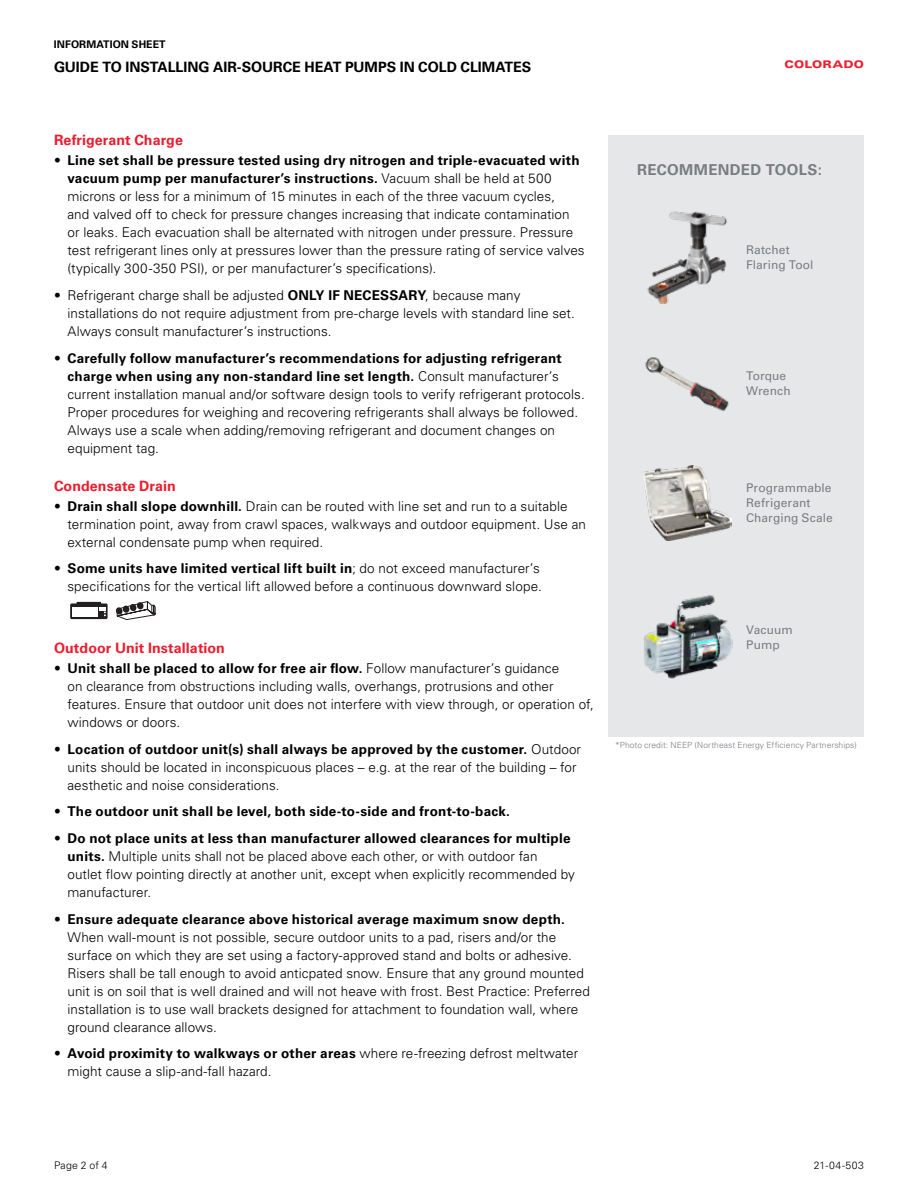
<style>
.page{position:relative;width:918px;height:1188px;background:#fff}
.page>*{position:absolute;margin:0;border:0;box-sizing:border-box;transform-origin:0 0}
.t1{font:700 15px "Univers LT Std";letter-spacing:.02em;color:#797d82}
.t2{font:700 14.25px "Univers LT Std";letter-spacing:.005em;color:#ed1c2e}
.t3{font:700 14.25px "Univers LT Std";letter-spacing:-.005em;color:#000}
.t4{font:300 13.5px/18px "Univers LT Std";letter-spacing:.005em;color:#000}
.t5{font:700 13.5px "Univers LT Std";letter-spacing:.015em;color:#000}
.t6{font:12px/15px "Univers LT Std";letter-spacing:.005em;color:#797d82}
.t7{font:300 10.5px "Univers LT Std";letter-spacing:.02em;color:#000}
.t8{font:700 10.5px "Univers LT Std";letter-spacing:.005em;color:#000}
.t9{font:900 expanded 10.5px "Univers LT Std";letter-spacing:.02em;color:#ed1c2e}
.t10{font:300 8.55px "Univers LT Std";letter-spacing:.01em;color:#797d82}
.s1{font-weight:700}
.s2{font-weight:300}
</style>
<div class="page">
<div style="left:609px;top:135px;width:255px;height:602px;background:#e6e7e8"></div>
<svg style="left:70px;top:602px;width:38px;height:17px"></svg>
<svg style="left:116px;top:601px;width:40px;height:19px"></svg>
<img style="left:647px;top:211px;width:80px;height:93px">
<img style="left:644px;top:595px;width:88px;height:84px">
<img style="left:645px;top:357px;width:84px;height:55px">
<img style="left:643px;top:466px;width:88px;height:75px">
<p class="t8" style="left:54px;top:38px;width:113px">INFORMATION SHEET</p>
<p class="t3" style="left:54px;top:59px;width:479px">GUIDE TO INSTALLING AIR-SOURCE HEAT PUMPS IN COLD CLIMATES</p>
<p class="t9" style="left:784px;top:58px;width:81px">COLORADO</p>
<p class="t2" style="left:54px;top:132px;width:130px">Refrigerant Charge</p>
<p class="t4" style="left:68px;top:152px;width:519px;text-indent:-14px">• <span class="s1">Line set shall be pressure tested using dry nitrogen and triple-evacuated with vacuum pump per manufacturer’s instructions.</span> Vacuum shall be held at 500 microns or less for a minimum of 15 minutes in each of the three vacuum cycles,<br>and valved off to check for pressure changes increasing that indicate contamination or leaks. Each evacuation shall be alternated with nitrogen under pressure. Pressure test refrigerant lines only at pressures lower than the pressure rating of service valves (typically 300-350 PSI), or per manufacturer’s specifications).</p>
<p class="t4" style="left:68px;top:286px;width:509px;text-indent:-14px">• Refrigerant charge shall be adjusted <span class="s1">ONLY IF NECESSARY</span>, because many installations do not require adjustment from pre-charge levels with standard line set.<br>Always consult manufacturer’s instructions.</p>
<p class="t4" style="left:68px;top:349px;width:519px;text-indent:-14px">• <span class="s1">Carefully follow manufacturer’s recommendations for adjusting refrigerant charge when using any non-standard line set length.</span> Consult manufacturer’s current installation manual and/or software design tools to verify refrigerant protocols.<br>Proper procedures for weighing and recovering refrigerants shall always be followed.<br>Always use a scale when adding/removing refrigerant and document changes on equipment tag.</p>
<p class="t2" style="left:54px;top:477px;width:123px">Condensate Drain</p>
<p class="t4" style="left:68px;top:497px;width:520px;text-indent:-14px">• <span class="s1">Drain shall slope downhill.</span> Drain can be routed with line set and run to a suitable termination point, away from crawl spaces, walkways and outdoor equipment. Use an external condensate pump when required.</p>
<p class="t4" style="left:54px;top:560px;width:489px;text-align:right">• <span class="s1">Some units have limited vertical lift built in</span>; do not exceed manufacturer’s specifications for the vertical lift allowed before a continuous downward slope.</p>
<p class="t2" style="left:54px;top:640px;width:173px">Outdoor Unit Installation</p>
<p class="t4" style="left:68px;top:659px;width:528px;text-indent:-14px">• <span class="s1">Unit shall be placed to allow for free air flow.</span> Follow manufacturer’s guidance<br>on clearance from obstructions including walls, overhangs, protrusions and other features. Ensure that outdoor unit does not interfere with view through, or operation of, windows or doors.</p>
<p class="t4" style="left:68px;top:740px;width:515px;text-indent:-14px">• <span class="s1">Location of outdoor unit(s) shall always be approved by the customer.</span> Outdoor units should be located in inconspicuous places – e.g. at the rear of the building – for aesthetic and noise considerations.</p>
<p class="t5" style="left:54px;top:804px;width:458px"><span class="s2">•</span> The outdoor unit shall be level, both side-to-side and front-to-back.</p>
<p class="t4" style="left:68px;top:829px;width:509px;text-indent:-14px">• <span class="s1">Do not place units at less than manufacturer allowed clearances for multiple units.</span> Multiple units shall not be placed above each other, or with outdoor fan outlet flow pointing directly at another unit, except when explicitly recommended by manufacturer.</p>
<p class="t4" style="left:68px;top:910px;width:524px;text-indent:-14px">• <span class="s1">Ensure adequate clearance above historical average maximum snow depth.<br></span>When wall-mount is not possible, secure outdoor units to a pad, risers and/or the surface on which they are set using a factory-approved stand and bolts or adhesive.<br>Risers shall be tall enough to avoid anticpated snow. Ensure that any ground mounted unit is on soil that is well drained and will not heave with frost. Best Practice: Preferred installation is to use wall brackets designed for attachment to foundation wall, where ground clearance allows.</p>
<p class="t4" style="left:68px;top:1045px;width:512px;text-indent:-14px">• <span class="s1">Avoid proximity to walkways or other areas</span> where re-freezing defrost meltwater might cause a slip-and-fall hazard.</p>
<p class="t1" style="left:637px;top:161px;width:186px">RECOMMENDED TOOLS:</p>
<p class="t6" style="left:746px;top:243px;width:69px">Ratchet<br>Flaring Tool</p>
<p class="t6" style="left:746px;top:369px;width:46px">Torque<br>Wrench</p>
<p class="t6" style="left:746px;top:480px;width:88px">Programmable<br>Refrigerant<br>Charging Scale</p>
<p class="t6" style="left:746px;top:622px;width:48px">Vacuum<br>Pump</p>
<p class="t10" style="left:615px;top:740px;width:243px">*Photo credit: NEEP (Northeast Energy Efficiency Partnerships)</p>
<p class="t7" style="left:54px;top:1159px;width:55px">Page 2 of 4</p>
<p class="t7" style="left:814px;top:1159px;width:52px">21-04-503</p>
</div>
